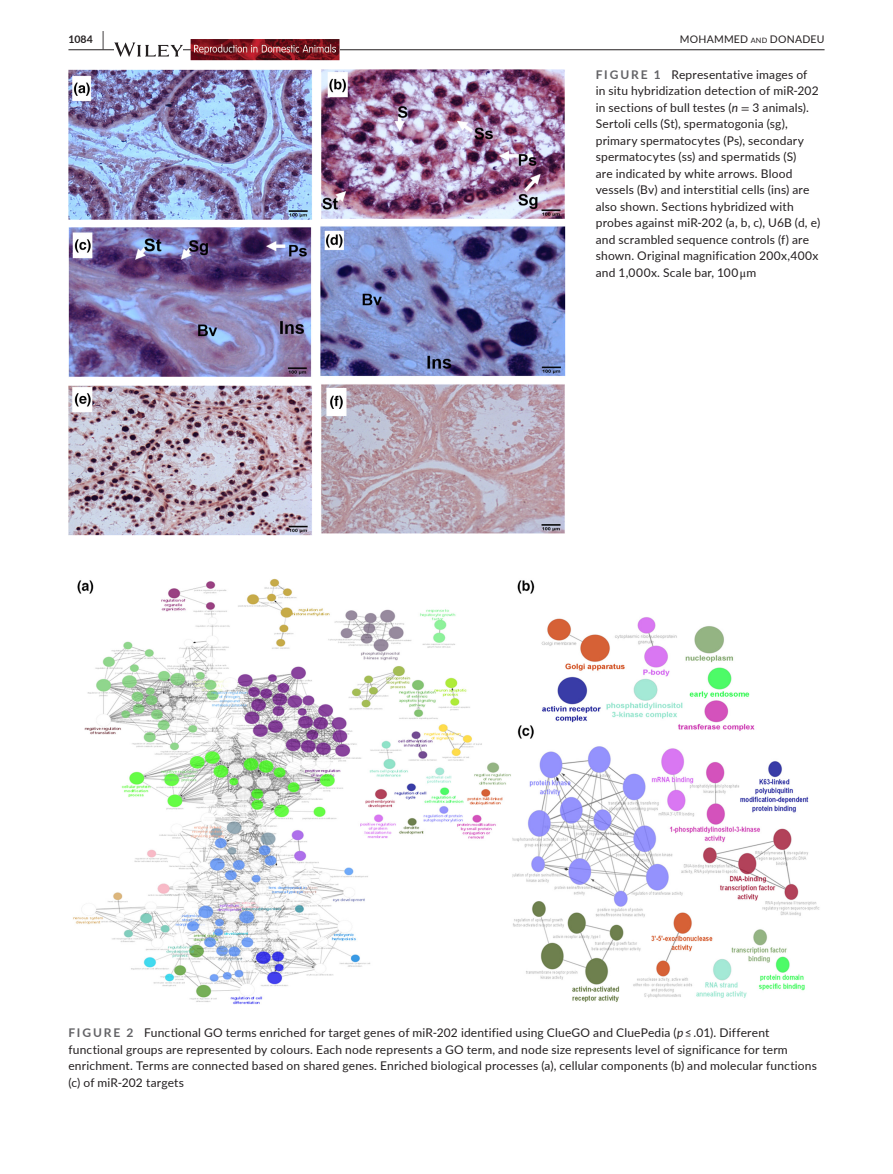
<style>
.page{position:relative;width:893px;height:1174px;background:#fff}
.page>*{position:absolute;margin:0;border:0;box-sizing:border-box;transform-origin:0 0}
.t1{font:12px/16.5px "Lato";letter-spacing:.015em;color:#231f20}
.t2{font:10.5px "Lato";letter-spacing:.02em;color:#231f20}
.t3{font:700 10.5px "Lato";color:#231f20}
.s1{font-size:19.5px}
.s2{font-size:7.35px}
.s3{font-weight:700;color:#636366}
.s4{font-style:italic}
.s5{font-family:"STIX"}
</style>
<div class="page">
<hr style="left:68px;top:49px;width:756px;height:1px;background:#231f20">
<svg style="left:114px;top:42px;width:69px;height:15px"></svg>
<img style="left:191px;top:39px;width:148px;height:21px">
<img style="left:195px;top:45px;width:140px;height:10px">
<img style="left:68px;top:69px;width:498px;height:466px">
<img style="left:73px;top:579px;width:747px;height:426px">
<p class="t3" style="left:68px;top:31px;width:37px">1084 <span class="s1">|</span></p>
<p class="t2" style="left:680px;top:31px;width:146px">MOHAMMED <span class="s2">and</span> DONADEU</p>
<p class="t1" style="left:596px;top:66px;width:226px"><span class="s3">FIGURE 1</span> Representative images of in situ hybridization detection of miR-202 in sections of bull testes (<span class="s4">n</span> <span class="s5">=</span> 3 animals).<br>Sertoli cells (St), spermatogonia (sg), primary spermatocytes (Ps), secondary spermatocytes (ss) and spermatids (S)<br>are indicated by white arrows. Blood vessels (Bv) and interstitial cells (ins) are also shown. Sections hybridized with probes against miR-202 (a, b, c), U6B (d, e) and scrambled sequence controls (f) are shown. Original magnification 200x,400x and 1,000x. Scale bar, 100 <span class="s5">μ</span>m</p>
<p class="t1" style="left:68px;top:1024px;width:750px"><span class="s3">FIGURE 2</span> Functional GO terms enriched for target genes of miR-202 identified using ClueGO and CluePedia (<span class="s4">p</span> ≤ .01). Different functional groups are represented by colours. Each node represents a GO term, and node size represents level of significance for term enrichment. Terms are connected based on shared genes. Enriched biological processes (a), cellular components (b) and molecular functions (c) of miR-202 targets</p>
</div>
